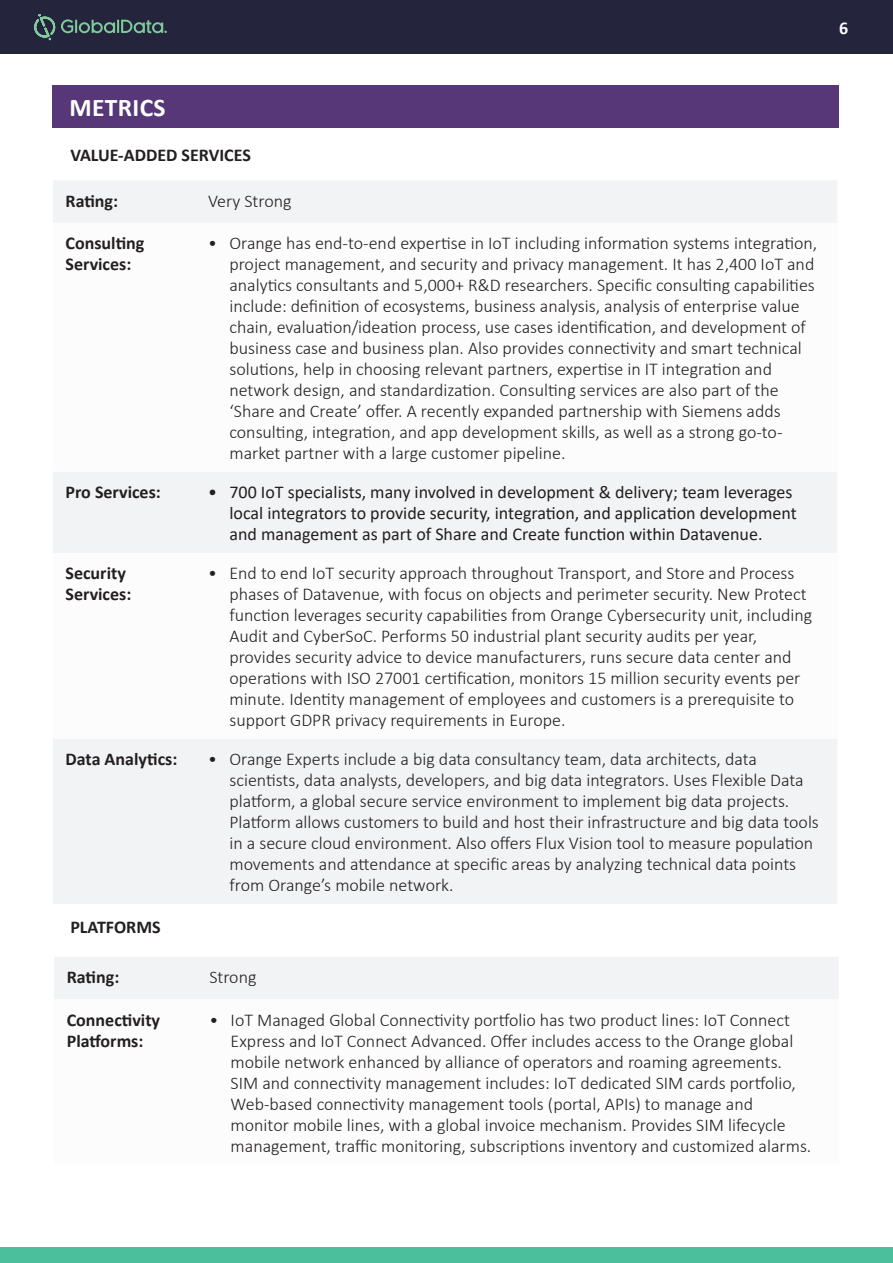
<style>
.page{position:relative;width:893px;height:1263px;background:#fff}
.page>*{position:absolute;margin:0;border:0;box-sizing:border-box;transform-origin:0 0}
.t1{font:700 25.5px "Calibri";letter-spacing:.015em;color:#fff}
.Body{font:300 18px/21px "Calibri";color:#231f20}
.t2{font:18px/21px "Calibri";color:#231f20}
.Body-2{font:700 18px/21px "Calibri";color:#231f20}
.t3{font:700 18px "Calibri";color:#fff}
</style>
<div class="page">
<div style="left:0;top:1247px;width:893px;height:16px;background:#4bbf9b"></div>
<div style="left:0;top:0;width:893px;height:54px;background:#24243c"></div>
<svg style="left:34px;top:14px;width:133px;height:26px"></svg>
<div style="left:53px;top:85px;width:786px;height:42px;background:#573777"></div>
<div style="left:53px;top:181px;width:784px;height:723px;background:#f2f3f4"></div>
<svg style="left:53px;top:223px;width:784px;height:516px"></svg>
<div style="left:54px;top:957px;width:784px;height:42px;background:#f2f3f4"></div>
<p class="t3" style="left:839px;top:15px;width:11px">6</p>
<p class="t1" style="left:69px;top:89px;width:98px">METRICS</p>
<p class="Body-2" style="left:70px;top:144px;width:182px">VALUE-ADDED SERVICES</p>
<p class="Body-2" style="left:66px;top:190px;width:54px">Rating:</p>
<p class="Body" style="left:208px;top:190px;width:85px">Very Strong</p>
<p class="Body-2" style="left:66px;top:232px;width:80px">Consulting<br>Services:</p>
<p class="Body" style="left:229px;top:232px;width:589px;text-indent:-21px">• Orange has end-to-end expertise in IoT including information systems integration, project management, and security and privacy management. It has 2,400 IoT and analytics consultants and 5,000+ R&amp;D researchers. Specific consulting capabilities include: definition of ecosystems, business analysis, analysis of enterprise value chain, evaluation/ideation process, use cases identification, and development of business case and business plan. Also provides connectivity and smart technical solutions, help in choosing relevant partners, expertise in IT integration and network design, and standardization. Consulting services are also part of the ‘Share and Create’ offer. A recently expanded partnership with Siemens adds consulting, integration, and app development skills, as well as a strong go-to&shy;market partner with a large customer pipeline.</p>
<p class="Body-2" style="left:66px;top:481px;width:97px">Pro Services:</p>
<p class="t2" style="left:229px;top:481px;width:569px;text-indent:-21px">• 700 IoT specialists, many involved in development &amp; delivery; team leverages local integrators to provide security, integration, and application development and management as part of Share and Create function within Datavenue.</p>
<p class="Body-2" style="left:66px;top:562px;width:67px">Security<br>Services:</p>
<p class="Body" style="left:229px;top:562px;width:584px;text-indent:-21px">• End to end IoT security approach throughout Transport, and Store and Process phases of Datavenue, with focus on objects and perimeter security. New Protect function leverages security capabilities from Orange Cybersecurity unit, including Audit and CyberSoC. Performs 50 industrial plant security audits per year, provides security advice to device manufacturers, runs secure data center and operations with ISO 27001 certification, monitors 15 million security events per minute. Identity management of employees and customers is a prerequisite to support GDPR privacy requirements in Europe.</p>
<p class="Body-2" style="left:66px;top:748px;width:113px">Data Analytics:</p>
<p class="Body" style="left:229px;top:748px;width:591px;text-indent:-21px">• Orange Experts include a big data consultancy team, data architects, data scientists, data analysts, developers, and big data integrators. Uses Flexible Data platform, a global secure service environment to implement big data projects.<br>Platform allows customers to build and host their infrastructure and big data tools in a secure cloud environment. Also offers Flux Vision tool to measure population movements and attendance at specific areas by analyzing technical data points from Orange’s mobile network.</p>
<p class="Body-2" style="left:70px;top:917px;width:92px">PLATFORMS</p>
<p class="Body-2" style="left:67px;top:966px;width:54px">Rating:</p>
<p class="Body" style="left:209px;top:966px;width:49px">Strong</p>
<p class="Body-2" style="left:67px;top:1009px;width:95px">Connectivity<br>Platforms:</p>
<p class="Body" style="left:231px;top:1009px;width:582px;text-indent:-21px">• IoT Managed Global Connectivity portfolio has two product lines: IoT Connect Express and IoT Connect Advanced. Offer includes access to the Orange global mobile network enhanced by alliance of operators and roaming agreements.<br>SIM and connectivity management includes: IoT dedicated SIM cards portfolio, Web-based connectivity management tools (portal, APIs) to manage and monitor mobile lines, with a global invoice mechanism. Provides SIM lifecycle management, traffic monitoring, subscriptions inventory and customized alarms.</p>
</div>
